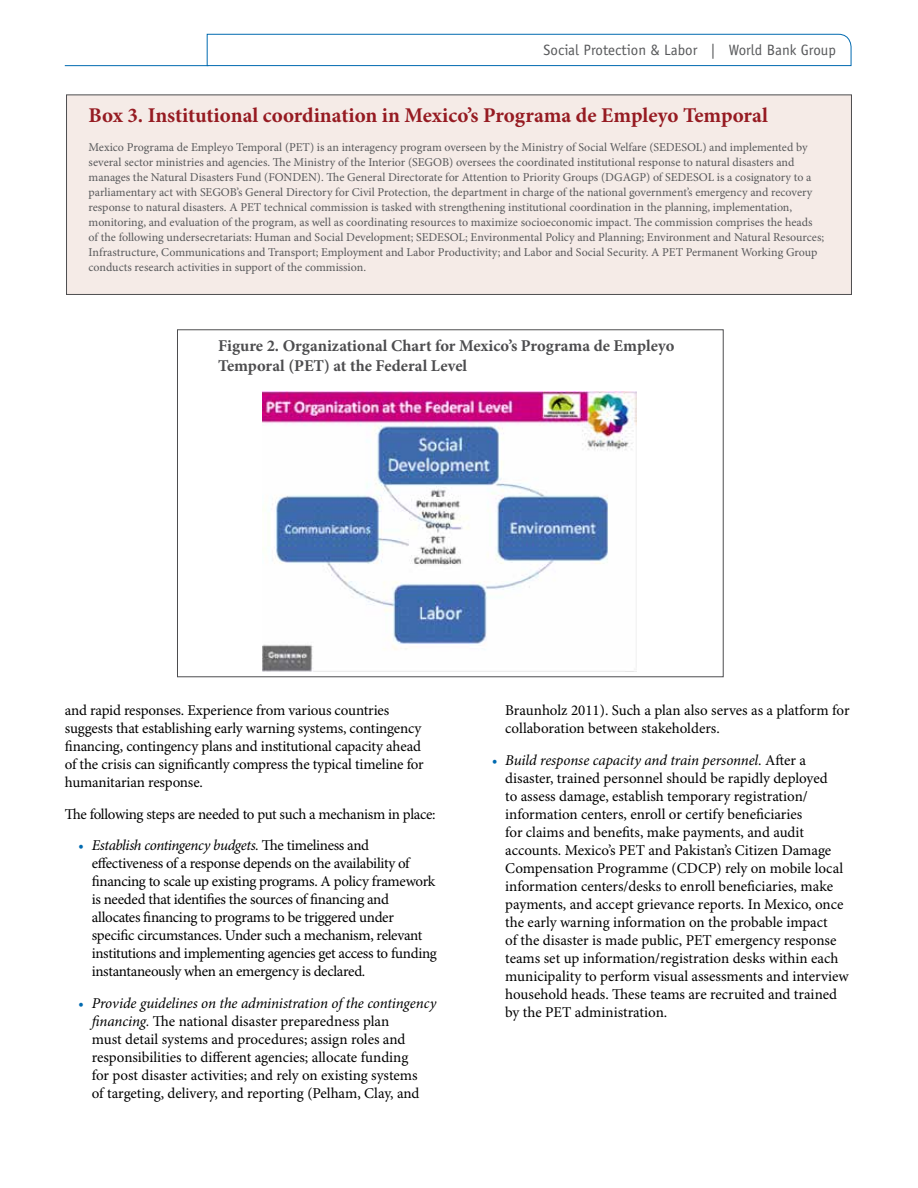
<style>
.page{position:relative;width:918px;height:1188px;background:#fff}
.page>*{position:absolute;margin:0;border:0;box-sizing:border-box;transform-origin:0 0}
.t1{font:700 21px "Minion Pro";color:#961b22}
.t2{font:700 16.5px/19.5px "Minion Pro";color:#4d4d4f}
.t3{font:15px/18px "Minion Pro";letter-spacing:-.01em;color:#000}
.t4{font:15px "Officina Sans Std";color:#58595b}
.t5{font:12px/15px "Minion Pro";color:#58595b}
.s1{font-style:italic;color:#006ab0}
.s2{font-style:italic}
</style>
<div class="page">
<svg style="left:206px;top:34px;width:646px;height:32px"></svg>
<hr style="left:65px;top:65px;width:143px;height:1px;background:#006ab0">
<div style="left:66px;top:94px;width:786px;height:201px;background:#f5ebe7;border:1px solid #4d4d4f"></div>
<img style="left:263px;top:392px;width:374px;height:279px">
<p class="t4" style="left:544px;top:41px;width:294px">Social Protection &amp; Labor | World Bank Group</p>
<h1 class="t1" style="left:89px;top:103px;width:681px">Box 3. Institutional coordination in Mexico’s Programa de Empleyo Temporal</h1>
<p class="t5" style="left:89px;top:140px;width:737px">Mexico Programa de Empleyo Temporal (PET) is an interagency program overseen by the Ministry of Social Welfare (SEDESOL) and implemented by several sector ministries and agencies. The Ministry of the Interior (SEGOB) oversees the coordinated institutional response to natural disasters and manages the Natural Disasters Fund (FONDEN). The General Directorate for Attention to Priority Groups (DGAGP) of SEDESOL is a cosignatory to a parliamentary act with SEGOB’s General Directory for Civil Protection, the department in charge of the national government’s emergency and recovery response to natural disasters. A PET technical commission is tasked with strengthening institutional coordination in the planning, implementation, monitoring, and evaluation of the program, as well as coordinating resources to maximize socioeconomic impact. The commission comprises the heads of the following undersecretariats: Human and Social Development; SEDESOL; Environmental Policy and Planning; Environment and Natural Resources; Infrastructure, Communications and Transport; Employment and Labor Productivity; and Labor and Social Security. A PET Permanent Working Group conducts research activities in support of the commission.</p>
<p class="t2" style="left:218px;top:337px;width:458px">Figure 2. Organizational Chart for Mexico’s Programa de Empleyo<br>Temporal (PET) at the Federal Level</p>
<p class="t3" style="left:65px;top:702px;width:360px">and rapid responses. Experience from various countries suggests that establishing early warning systems, contingency financing, contingency plans and institutional capacity ahead of the crisis can significantly compress the typical timeline for humanitarian response.</p>
<p class="t3" style="left:65px;top:805px;width:372px">The following steps are needed to put such a mechanism in place:</p>
<p class="t3" style="left:92px;top:837px;width:347px;text-indent:-14px"><span class="s1">•</span> <span class="s2">Establish contingency budgets.</span> The timeliness and effectiveness of a response depends on the availability of financing to scale up existing programs. A policy framework is needed that identifies the sources of financing and allocates financing to programs to be triggered under specific circumstances. Under such a mechanism, relevant institutions and implementing agencies get access to funding instantaneously when an emergency is declared.</p>
<p class="t3" style="left:92px;top:994px;width:346px;text-indent:-14px"><span class="s1">•</span> <span class="s2">Provide guidelines on the administration of the contingency financing.</span> The national disaster preparedness plan<br>must detail systems and procedures; assign roles and responsibilities to different agencies; allocate funding<br>for post disaster activities; and rely on existing systems<br>of targeting, delivery, and reporting (Pelham, Clay, and</p>
<p class="t3" style="left:505px;top:702px;width:346px">Braunholz 2011). Such a plan also serves as a platform for collaboration between stakeholders.</p>
<p class="t3" style="left:505px;top:751px;width:345px;text-indent:-14px"><span class="s1">•</span> <span class="s2">Build response capacity and train personnel.</span> After a disaster, trained personnel should be rapidly deployed<br>to assess damage, establish temporary registration/ information centers, enroll or certify beneficiaries<br>for claims and benefits, make payments, and audit accounts. Mexico’s PET and Pakistan’s Citizen Damage Compensation Programme (CDCP) rely on mobile local information centers/desks to enroll beneficiaries, make payments, and accept grievance reports. In Mexico, once the early warning information on the probable impact<br>of the disaster is made public, PET emergency response teams set up information/registration desks within each municipality to perform visual assessments and interview household heads. These teams are recruited and trained by the PET administration.</p>
</div>
